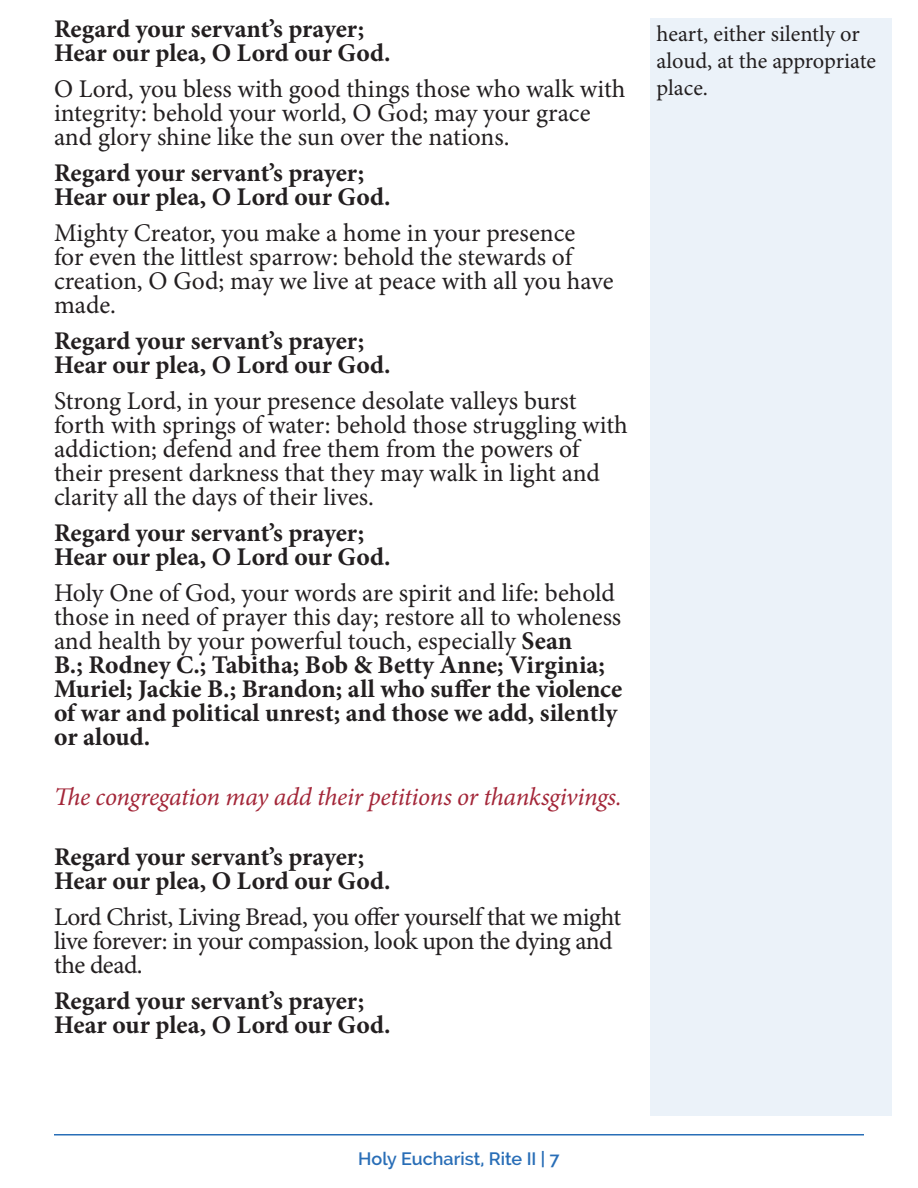
<style>
.page{position:relative;width:918px;height:1188px;background:#fff}
.page>*{position:absolute;margin:0;border:0;box-sizing:border-box;transform-origin:0 0}
.People{font:700 25.5px/24px "Minion Pro";color:#231f20}
.People-2{font:25.5px/24px "Minion Pro";letter-spacing:-.005em;color:#231f20}
.People-3{font:25.5px/24px "Minion Pro";letter-spacing:-.025em;color:#231f20}
.t1{font:italic 25.5px "Minion Pro";letter-spacing:-.015em;color:#a32638}
.t2{font:22.5px/27px "Minion Pro";color:#231f20}
.t3{font:600 18px "Raleway";color:#296eb7}
.s1{font-weight:400}
</style>
<div class="page">
<hr style="left:54px;top:1134px;width:810px;height:2px;background:#296eb7">
<div style="left:650px;top:18px;width:242px;height:1098px;background:#ebf2f9"></div>
<p class="People" style="left:54px;top:16px;width:338px">Regard your servant’s prayer;<br>Hear our plea, O Lord our God.</p>
<p class="People-2" style="left:54px;top:77px;width:573px">O Lord, you bless with good things those who walk with integrity: behold your world, O God; may your grace and glory shine like the sun over the nations.</p>
<p class="People" style="left:54px;top:160px;width:338px">Regard your servant’s prayer;<br>Hear our plea, O Lord our God.</p>
<p class="People-2" style="left:54px;top:221px;width:561px">Mighty Creator, you make a home in your presence<br>for even the littlest sparrow: behold the stewards of creation, O God; may we live at peace with all you have made.</p>
<p class="People" style="left:54px;top:328px;width:338px">Regard your servant’s prayer;<br>Hear our plea, O Lord our God.</p>
<p class="People-2" style="left:54px;top:389px;width:575px">Strong Lord, in your presence desolate valleys burst forth with springs of water: behold those struggling with addiction; defend and free them from the powers of their present darkness that they may walk in light and clarity all the days of their lives.</p>
<p class="People" style="left:54px;top:520px;width:338px">Regard your servant’s prayer;<br>Hear our plea, O Lord our God.</p>
<p class="People" style="left:54px;top:580px;width:570px"><span class="s1">Holy One of God, your words are spirit and life: behold those in need of prayer this day; restore all to wholeness and health by your powerful touch, especially</span> Sean<br>B.; Rodney C.; Tabitha; Bob &amp; Betty Anne; Virginia; Muriel; Jackie B.; Brandon; all who suffer the violence of war and political unrest; and those we add, silently or aloud.</p>
<p class="t1" style="left:54px;top:779px;width:569px">The congregation may add their petitions or thanksgivings.</p>
<p class="People" style="left:54px;top:844px;width:338px">Regard your servant’s prayer;<br>Hear our plea, O Lord our God.</p>
<p class="People-3" style="left:54px;top:905px;width:569px">Lord Christ, Living Bread, you offer yourself that we might live forever: in your compassion, look upon the dying and the dead.</p>
<p class="People" style="left:54px;top:988px;width:338px">Regard your servant’s prayer;<br>Hear our plea, O Lord our God.</p>
<p class="t2" style="left:657px;top:21px;width:221px">heart, either silently or aloud, at the appropriate place.</p>
<p class="t3" style="left:358px;top:1149px;width:203px">Holy Eucharist, Rite II | 7</p>
</div>
